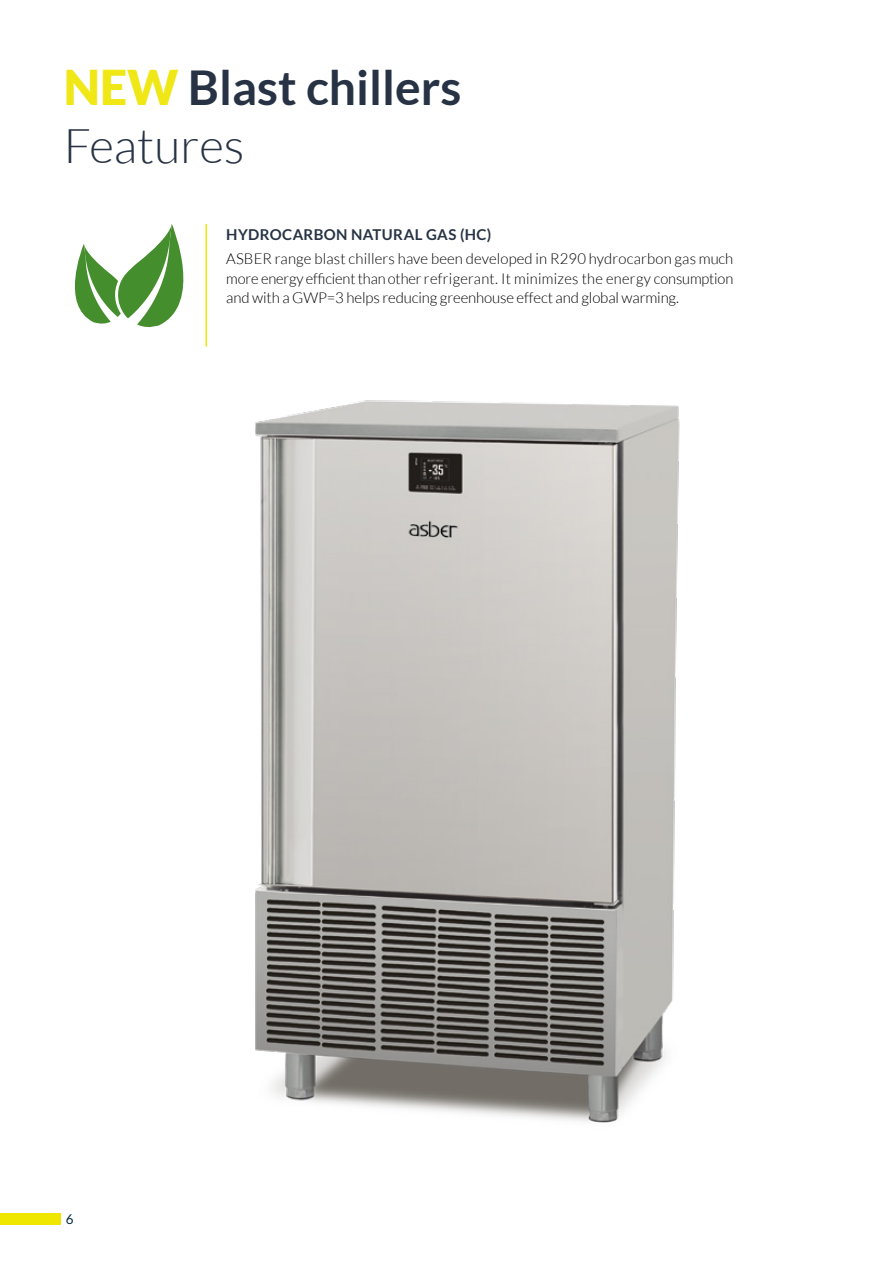
<style>
.page{position:relative;width:893px;height:1263px;background:#fff}
.page>*{position:absolute;margin:0;border:0;box-sizing:border-box;transform-origin:0 0}
.t1{font:700 48px/57.6px "Lato";color:#273344}
.t2{font:300 15px/19.5px "Lato";letter-spacing:-.01em;color:#000;text-align:justify}
.t3{font:700 15px "Lato";letter-spacing:.025em;color:#273344}
.t4{font:13.5px "Lato";color:#002a42}
.s1{font-weight:900;color:#f0e716}
.s2{font-weight:300}
</style>
<div class="page">
<div style="left:0;top:1213px;width:61px;height:11px;background:#f0e700"></div>
<img style="left:255px;top:400px;width:425px;height:723px">
<hr style="left:205px;top:224px;width:2px;height:123px;background:#f0e700">
<svg style="left:74px;top:224px;width:110px;height:104px"></svg>
<h1 class="t1" style="left:64px;top:58px;width:399px"><span class="s1">NEW</span> Blast chillers<br><span class="s2">Features</span></h1>
<p class="t3" style="left:226px;top:226px;width:266px">HYDROCARBON NATURAL GAS (HC)</p>
<p class="t2" style="left:226px;top:249px;width:508px">ASBER range blast chillers have been developed in R290 hydrocarbon gas much more energy efficient than other refrigerant. It minimizes the energy consumption and with a GWP=3 helps reducing greenhouse effect and global warming.</p>
<p class="t4" style="left:66px;top:1211px;width:9px">6</p>
</div>
